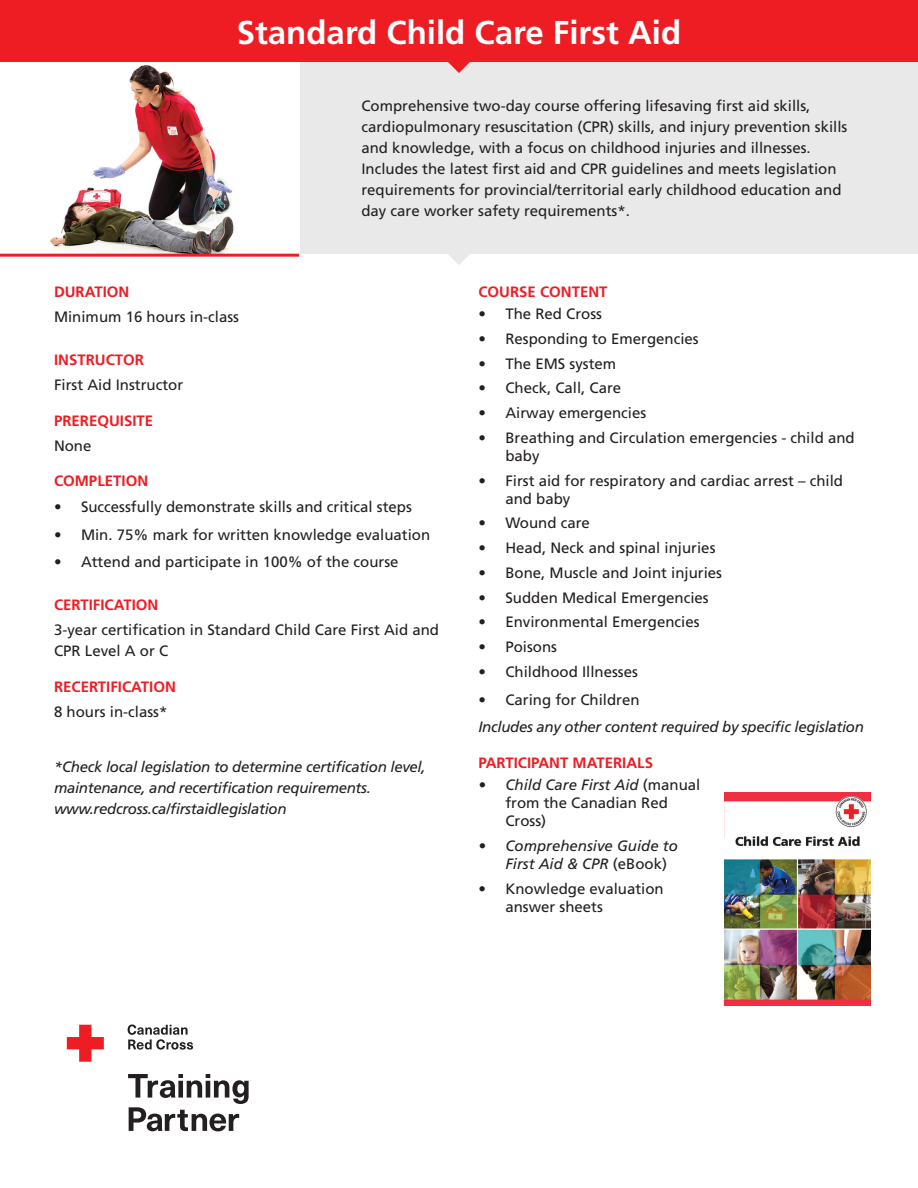
<style>
.page{position:relative;width:918px;height:1188px;background:#fff}
.page>*{position:absolute;margin:0;border:0;box-sizing:border-box;transform-origin:0 0}
.t1{font:700 33px "Frutiger LT Std";color:#fff}
.t2{font:15px/21px "Frutiger LT Std";color:#231f20}
.t3{font:italic 15px/21px "Frutiger LT Std";letter-spacing:-.02em;color:#231f20}
.t4{font:700 15px "Frutiger LT Std";color:#ee1d23}
.t5{font:italic 15px/18px "Frutiger LT Std";color:#231f20}
.s1{font-style:italic}
.s2{font-style:normal}
</style>
<div class="page">
<div style="left:0;top:62px;width:918px;height:192px;background:#e9e9e9"></div>
<img style="left:0;top:62px;width:299px;height:192px">
<div style="left:0;top:0;width:918px;height:62px;background:#ee1d23"></div>
<svg style="left:448px;top:62px;width:22px;height:11px"></svg>
<svg style="left:448px;top:254px;width:22px;height:11px"></svg>
<hr style="left:0;top:254px;width:299px;height:3px;background:#ee1d23">
<img style="left:725px;top:793px;width:145px;height:212px">
<svg style="left:128px;top:1025px;width:65px;height:25px"></svg>
<svg style="left:67px;top:1025px;width:37px;height:37px"></svg>
<svg style="left:128px;top:1074px;width:121px;height:57px"></svg>
<h1 class="t1" style="left:237px;top:13px;width:446px">Standard Child Care First Aid</h1>
<p class="t2" style="left:361px;top:96px;width:487px">Comprehensive two-day course offering lifesaving first aid skills, cardiopulmonary resuscitation (CPR) skills, and injury prevention skills and knowledge, with a focus on childhood injuries and illnesses.<br>Includes the latest first aid and CPR guidelines and meets legislation requirements for provincial/territorial early childhood education and day care worker safety requirements*.</p>
<p class="t4" style="left:54px;top:283px;width:77px">DURATION</p>
<p class="t2" style="left:54px;top:307px;width:187px">Minimum 16 hours in-class</p>
<p class="t4" style="left:54px;top:351px;width:92px">INSTRUCTOR</p>
<p class="t2" style="left:54px;top:374px;width:131px">First Aid Instructor</p>
<p class="t4" style="left:54px;top:411px;width:101px">PREREQUISITE</p>
<p class="t2" style="left:54px;top:435px;width:39px">None</p>
<p class="t4" style="left:54px;top:472px;width:96px">COMPLETION</p>
<p class="t2" style="left:54px;top:496px;width:359px">• Successfully demonstrate skills and critical steps</p>
<p class="t2" style="left:54px;top:524px;width:378px">• Min. 75% mark for written knowledge evaluation</p>
<p class="t2" style="left:54px;top:552px;width:346px">• Attend and participate in 100% of the course</p>
<p class="t4" style="left:54px;top:596px;width:106px">CERTIFICATION</p>
<p class="t2" style="left:54px;top:619px;width:387px">3-year certification in Standard Child Care First Aid and<br>CPR Level A or C</p>
<p class="t4" style="left:54px;top:678px;width:123px">RECERTIFICATION</p>
<p class="t2" style="left:54px;top:701px;width:115px">8 hours in-class*</p>
<p class="t3" style="left:54px;top:757px;width:373px">*Check local legislation to determine certification level, maintenance, and recertification requirements. www.redcross.ca/firstaidlegislation</p>
<p class="t4" style="left:478px;top:283px;width:131px">COURSE CONTENT</p>
<p class="t2" style="left:478px;top:304px;width:125px">• The Red Cross</p>
<p class="t2" style="left:478px;top:328px;width:222px">• Responding to Emergencies</p>
<p class="t2" style="left:478px;top:353px;width:139px">• The EMS system</p>
<p class="t2" style="left:478px;top:378px;width:144px">• Check, Call, Care</p>
<p class="t2" style="left:478px;top:403px;width:169px">• Airway emergencies</p>
<p class="t2" style="left:505px;top:429px;width:351px;line-height:18px;text-indent:-27px">• Breathing and Circulation emergencies - child and baby</p>
<p class="t2" style="left:505px;top:472px;width:339px;line-height:18px;text-indent:-27px">• First aid for respiratory and cardiac arrest – child and baby</p>
<p class="t2" style="left:478px;top:513px;width:113px">• Wound care</p>
<p class="t2" style="left:478px;top:538px;width:239px">• Head, Neck and spinal injuries</p>
<p class="t2" style="left:478px;top:562px;width:245px">• Bone, Muscle and Joint injuries</p>
<p class="t2" style="left:478px;top:587px;width:232px">• Sudden Medical Emergencies</p>
<p class="t2" style="left:478px;top:612px;width:223px">• Environmental Emergencies</p>
<p class="t2" style="left:478px;top:637px;width:80px">• Poisons</p>
<p class="t2" style="left:478px;top:661px;width:161px">• Childhood Illnesses</p>
<p class="t2" style="left:478px;top:689px;width:163px">• Caring for Children</p>
<p class="t3" style="left:478px;top:717px;width:387px">Includes any other content required by specific legislation</p>
<p class="t4" style="left:478px;top:754px;width:176px">PARTICIPANT MATERIALS</p>
<p class="t2" style="left:505px;top:776px;width:197px;line-height:18px;text-indent:-27px"><span class="s1">• Child Care First Aid</span> (manual from the Canadian Red<br>Cross)</p>
<p class="t5" style="left:505px;top:837px;width:174px;text-indent:-27px">• Comprehensive Guide to<br>First Aid &amp; CPR <span class="s2">(eBook)</span></p>
<p class="t2" style="left:505px;top:880px;width:160px;line-height:18px;text-indent:-27px">• Knowledge evaluation answer sheets</p>
</div>
